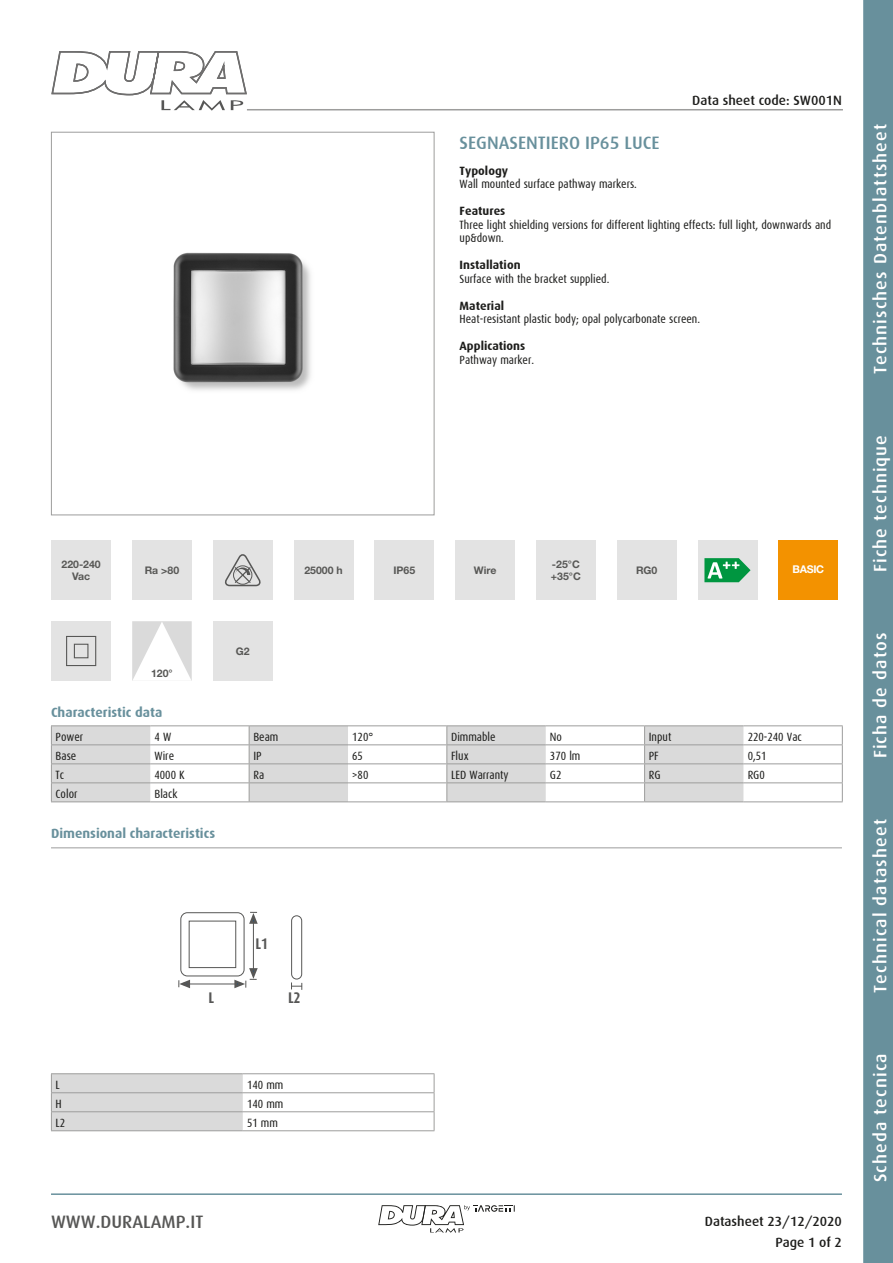
<style>
.page{position:relative;width:893px;height:1263px;background:#fff}
.page>*{position:absolute;margin:0;border:0;box-sizing:border-box;transform-origin:0 0}
.t1{font:500 18px "Dax";letter-spacing:.06em;color:#fff}
.t2{font:500 18px "Dax";color:#68909c}
.t3{font:500 18px "Dax";color:#575756}
.t4{font:700 15.45px "Dax Condensed";color:#575756}
.t5{font:500 13.5px/21.3px "Dax";color:#1d1d1b;text-align:right}
.t6{font:700 13.5px "Dax";color:#68909c}
.t7{font:12px/13.5px "Dax Condensed";color:#1d1d1b}
.t8{font:700 12px "Dax";color:#1d1d1b}
.t9{font:700 10.65px "Helvetica Neue LT Std";letter-spacing:-.03em;color:#fff}
.t10{font:700 10.5px/12.6px "Helvetica Neue LT Std";color:#585856;text-align:center}
</style>
<div class="page">
<svg style="left:863px;top:0;width:30px;height:1263px;background:#6b929e"></svg>
<hr style="left:51px;top:1193px;width:791px;height:2px;background:#68909c">
<svg style="left:51px;top:51px;width:197px;height:60px"></svg>
<svg style="left:378px;top:1205px;width:137px;height:28px"></svg>
<hr style="left:247px;top:109px;width:596px;height:1px;background:#9d9d9c">
<img style="left:173px;top:252px;width:138px;height:139px">
<div style="left:51px;top:132px;width:383px;height:383px;border:1px solid #9d9d9c"></div>
<div style="left:51px;top:540px;width:60px;height:60px;background:#e3e3e3"></div>
<div style="left:617px;top:540px;width:59px;height:60px;background:#e3e3e3"></div>
<div style="left:375px;top:540px;width:59px;height:60px;background:#e3e3e3"></div>
<svg style="left:132px;top:621px;width:60px;height:60px"></svg>
<div style="left:132px;top:540px;width:60px;height:60px;background:#e3e3e3"></div>
<div style="left:698px;top:540px;width:59px;height:60px;background:#e3e3e3"></div>
<svg style="left:704px;top:558px;width:47px;height:24px"></svg>
<div style="left:455px;top:540px;width:60px;height:60px;background:#e3e3e3"></div>
<div style="left:213px;top:621px;width:60px;height:60px;background:#e3e3e3"></div>
<div style="left:213px;top:540px;width:60px;height:60px;background:#e3e3e3"></div>
<svg style="left:225px;top:554px;width:36px;height:33px"></svg>
<div style="left:778px;top:540px;width:60px;height:60px;background:#f39200"></div>
<div style="left:536px;top:540px;width:60px;height:60px;background:#e3e3e3"></div>
<div style="left:294px;top:540px;width:59px;height:60px;background:#e3e3e3"></div>
<div style="left:51px;top:621px;width:60px;height:60px;background:#e3e3e3"></div>
<div style="left:66px;top:636px;width:30px;height:30px;border:1px solid #575756"></div>
<div style="left:74px;top:644px;width:14px;height:14px;border:1px solid #575756"></div>
<svg style="left:52px;top:726px;width:691px;height:75px;fill:#dadada"></svg>
<hr style="left:51px;top:725px;width:99px;height:1px;background:#9d9d9c">
<hr style="left:150px;top:725px;width:99px;height:1px;background:#9d9d9c">
<hr style="left:348px;top:725px;width:99px;height:1px;background:#9d9d9c">
<hr style="left:546px;top:725px;width:99px;height:1px;background:#9d9d9c">
<hr style="left:743px;top:725px;width:100px;height:1px;background:#9d9d9c">
<hr style="left:51px;top:744px;width:99px;height:1px;background:#9d9d9c">
<hr style="left:150px;top:744px;width:99px;height:1px;background:#9d9d9c">
<hr style="left:348px;top:744px;width:99px;height:1px;background:#9d9d9c">
<hr style="left:546px;top:744px;width:99px;height:1px;background:#9d9d9c">
<hr style="left:743px;top:744px;width:100px;height:1px;background:#9d9d9c">
<hr style="left:51px;top:763px;width:99px;height:1px;background:#9d9d9c">
<hr style="left:150px;top:763px;width:99px;height:1px;background:#9d9d9c">
<hr style="left:348px;top:763px;width:99px;height:1px;background:#9d9d9c">
<hr style="left:546px;top:763px;width:99px;height:1px;background:#9d9d9c">
<hr style="left:743px;top:763px;width:100px;height:1px;background:#9d9d9c">
<hr style="left:51px;top:782px;width:99px;height:1px;background:#9d9d9c">
<svg style="left:51px;top:726px;width:1px;height:75px"></svg>
<hr style="left:150px;top:782px;width:99px;height:1px;background:#9d9d9c">
<hr style="left:348px;top:782px;width:99px;height:1px;background:#9d9d9c">
<hr style="left:546px;top:782px;width:99px;height:1px;background:#9d9d9c">
<hr style="left:743px;top:782px;width:100px;height:1px;background:#9d9d9c">
<svg style="left:842px;top:726px;width:1px;height:75px"></svg>
<hr style="left:51px;top:801px;width:99px;height:1px;background:#9d9d9c">
<hr style="left:150px;top:801px;width:99px;height:1px;background:#9d9d9c">
<hr style="left:348px;top:801px;width:99px;height:1px;background:#9d9d9c">
<hr style="left:546px;top:801px;width:99px;height:1px;background:#9d9d9c">
<hr style="left:743px;top:801px;width:100px;height:1px;background:#9d9d9c">
<hr style="left:249px;top:725px;width:99px;height:1px;background:#9d9d9c">
<hr style="left:249px;top:744px;width:99px;height:1px;background:#9d9d9c">
<hr style="left:249px;top:763px;width:99px;height:1px;background:#9d9d9c">
<hr style="left:249px;top:782px;width:99px;height:1px;background:#9d9d9c">
<svg style="left:249px;top:726px;width:1px;height:75px"></svg>
<hr style="left:249px;top:801px;width:99px;height:1px;background:#9d9d9c">
<hr style="left:447px;top:725px;width:99px;height:1px;background:#9d9d9c">
<hr style="left:447px;top:744px;width:99px;height:1px;background:#9d9d9c">
<hr style="left:447px;top:763px;width:99px;height:1px;background:#9d9d9c">
<hr style="left:447px;top:782px;width:99px;height:1px;background:#9d9d9c">
<svg style="left:446px;top:726px;width:1px;height:75px"></svg>
<hr style="left:447px;top:801px;width:99px;height:1px;background:#9d9d9c">
<hr style="left:645px;top:725px;width:98px;height:1px;background:#9d9d9c">
<hr style="left:645px;top:744px;width:98px;height:1px;background:#9d9d9c">
<hr style="left:645px;top:763px;width:98px;height:1px;background:#9d9d9c">
<hr style="left:645px;top:782px;width:98px;height:1px;background:#9d9d9c">
<svg style="left:644px;top:726px;width:1px;height:75px"></svg>
<hr style="left:645px;top:801px;width:98px;height:1px;background:#9d9d9c">
<hr style="left:51px;top:1073px;width:192px;height:1px;background:#9d9d9c">
<hr style="left:243px;top:1073px;width:191px;height:1px;background:#9d9d9c">
<hr style="left:243px;top:1092px;width:191px;height:1px;background:#9d9d9c">
<svg style="left:51px;top:1074px;width:192px;height:56px;background:#d6d6d6"></svg>
<hr style="left:243px;top:1111px;width:191px;height:1px;background:#9d9d9c">
<svg style="left:434px;top:1074px;width:1px;height:56px"></svg>
<hr style="left:51px;top:1130px;width:192px;height:1px;background:#9d9d9c">
<hr style="left:243px;top:1130px;width:191px;height:1px;background:#9d9d9c">
<svg style="left:179px;top:911px;width:79px;height:78px"></svg>
<div style="left:291px;top:915px;width:11px;height:64px;border:1px solid #575756;border-radius:5px"></div>
<svg style="left:291px;top:982px;width:12px;height:8px"></svg>
<hr style="left:51px;top:847px;width:791px;height:1px;background:#9d9d9c">
<p class="t5" style="left:692px;top:90px;width:151px">Data sheet code: SW001N</p>
<h1 class="t2" style="left:460px;top:132px;width:202px">SEGNASENTIERO IP65 LUCE</h1>
<p class="t8" style="left:460px;top:164px;width:50px">Typology</p>
<p class="t7" style="left:460px;top:178px;width:179px">Wall mounted surface pathway markers.</p>
<p class="t8" style="left:460px;top:205px;width:47px">Features</p>
<p class="t7" style="left:460px;top:218px;width:373px">Three light shielding versions for different lighting effects: full light, downwards and up&amp;down.</p>
<p class="t8" style="left:460px;top:259px;width:62px">Installation</p>
<p class="t7" style="left:460px;top:272px;width:151px">Surface with the bracket supplied.</p>
<p class="t8" style="left:460px;top:299px;width:46px">Material</p>
<p class="t7" style="left:460px;top:313px;width:242px">Heat-resistant plastic body; opal polycarbonate screen.</p>
<p class="t8" style="left:460px;top:340px;width:67px">Applications</p>
<p class="t7" style="left:460px;top:353px;width:76px">Pathway marker.</p>
<p class="t10" style="left:551px;top:557px;width:31px;text-align:left">-25°C +35°C</p>
<p class="t10" style="left:62px;top:557px;width:41px">220-240<br>Vac</p>
<p class="t10" style="left:393px;top:564px;width:23px">IP65</p>
<p class="t10" style="left:636px;top:564px;width:23px">RG0</p>
<p class="t10" style="left:145px;top:564px;width:36px">Ra &gt;80</p>
<p class="t10" style="left:474px;top:564px;width:24px">Wire</p>
<p class="t10" style="left:304px;top:564px;width:40px">25000 h</p>
<p class="t10" style="left:151px;top:666px;width:23px">120°</p>
<p class="t10" style="left:236px;top:644px;width:15px">G2</p>
<p class="t9" style="left:792px;top:563px;width:33px">BASIC</p>
<p class="t6" style="left:51px;top:704px;width:113px">Characteristic data</p>
<p class="t7" style="left:56px;top:730px;width:29px">Power</p>
<p class="t7" style="left:155px;top:730px;width:18px">4 W</p>
<p class="t7" style="left:253px;top:730px;width:27px">Beam</p>
<p class="t7" style="left:352px;top:730px;width:23px">120°</p>
<p class="t7" style="left:451px;top:730px;width:46px">Dimmable</p>
<p class="t7" style="left:550px;top:730px;width:14px">No</p>
<p class="t7" style="left:649px;top:730px;width:24px">Input</p>
<p class="t7" style="left:748px;top:730px;width:56px">220-240 Vac</p>
<p class="t7" style="left:56px;top:749px;width:22px">Base</p>
<p class="t7" style="left:154px;top:749px;width:21px">Wire</p>
<p class="t7" style="left:253px;top:749px;width:10px">IP</p>
<p class="t7" style="left:352px;top:749px;width:12px">65</p>
<p class="t7" style="left:451px;top:749px;width:19px">Flux</p>
<p class="t7" style="left:550px;top:749px;width:32px">370 lm</p>
<p class="t7" style="left:649px;top:749px;width:11px">PF</p>
<p class="t7" style="left:748px;top:749px;width:21px">0,51</p>
<p class="t7" style="left:56px;top:768px;width:10px">Tc</p>
<p class="t7" style="left:154px;top:768px;width:32px">4000 K</p>
<p class="t7" style="left:253px;top:768px;width:12px">Ra</p>
<p class="t7" style="left:352px;top:768px;width:18px">&gt;80</p>
<p class="t7" style="left:451px;top:768px;width:59px">LED Warranty</p>
<p class="t7" style="left:550px;top:768px;width:13px">G2</p>
<p class="t7" style="left:649px;top:768px;width:13px">RG</p>
<p class="t7" style="left:748px;top:768px;width:19px">RG0</p>
<p class="t7" style="left:56px;top:787px;width:23px">Color</p>
<p class="t7" style="left:154px;top:787px;width:25px">Black</p>
<p class="t6" style="left:51px;top:826px;width:166px">Dimensional characteristics</p>
<p class="t4" style="left:208px;top:989px;width:7px">L</p>
<p class="t4" style="left:256px;top:935px;width:14px">L1</p>
<p class="t4" style="left:288px;top:989px;width:14px">L2</p>
<p class="t7" style="left:56px;top:1078px;width:6px">L</p>
<p class="t7" style="left:247px;top:1078px;width:38px">140 mm</p>
<p class="t7" style="left:56px;top:1097px;width:8px">H</p>
<p class="t7" style="left:247px;top:1097px;width:38px">140 mm</p>
<p class="t7" style="left:56px;top:1116px;width:11px">L2</p>
<p class="t7" style="left:247px;top:1116px;width:32px">51 mm</p>
<h1 class="t3" style="left:51px;top:1212px;width:154px">WWW.DURALAMP.IT</h1>
<p class="t5" style="left:705px;top:1211px;width:139px">Datasheet 23/12/2020<br>Page 1 of 2</p>
<h1 class="t1" style="left:870px;top:374px;width:252px;rotate:-90deg">Technisches Datenblattsheet</h1>
<h1 class="t1" style="left:870px;top:572px;width:139px;rotate:-90deg">Fiche technique</h1>
<h1 class="t1" style="left:870px;top:758px;width:127px;rotate:-90deg">Ficha de datos</h1>
<h1 class="t1" style="left:870px;top:993px;width:175px;rotate:-90deg">Technical datasheet</h1>
<h1 class="t1" style="left:870px;top:1182px;width:130px;rotate:-90deg">Scheda tecnica</h1>
</div>
